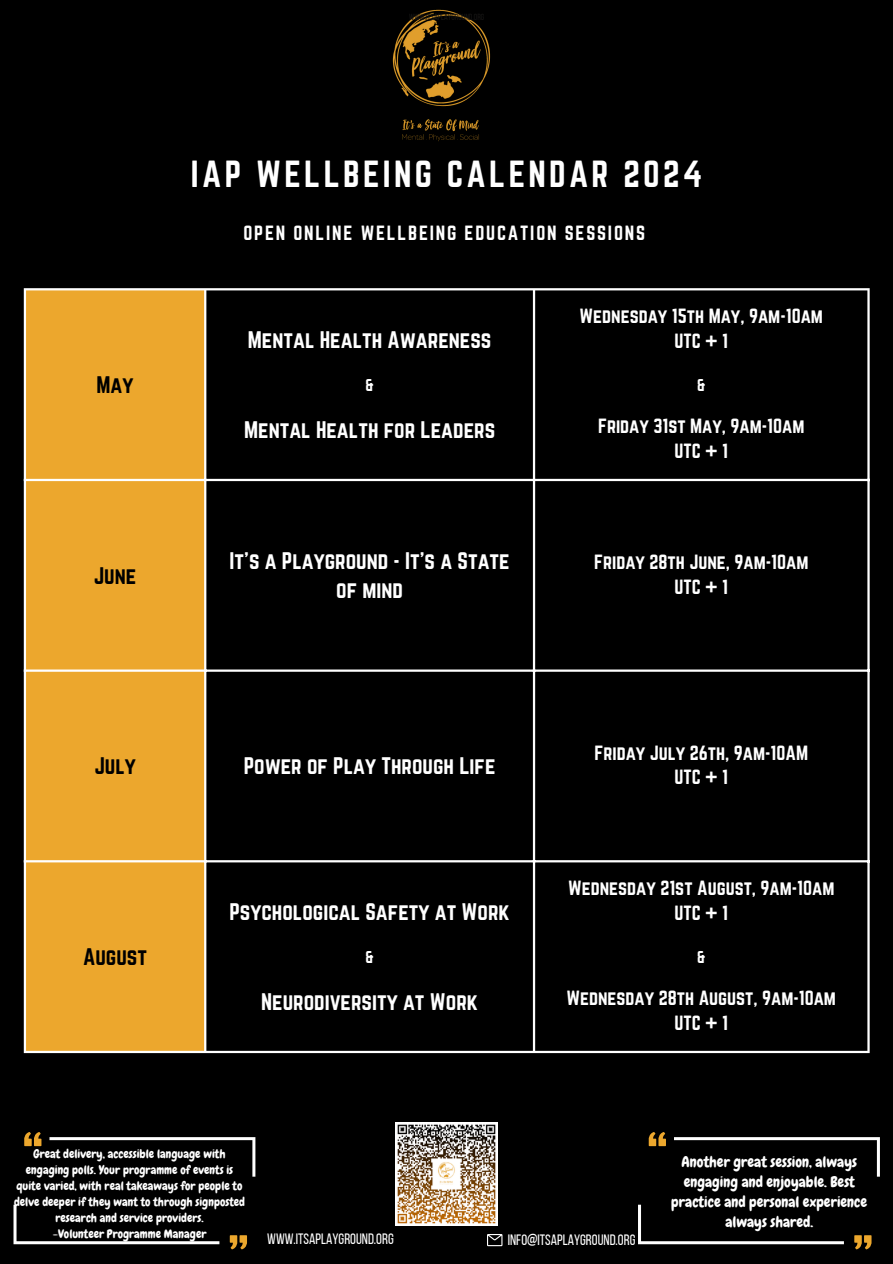
<style>
.page{position:relative;width:893px;height:1264px;background:#fff}
.page>*{position:absolute;margin:0;border:0;box-sizing:border-box;transform-origin:0 0}
.t1{font:33px "Norwester";letter-spacing:.1em;color:#fff}
.t2{font:21px/29.2px "Norwester";color:#fff;text-align:center}
.t3{font:21px "Norwester";color:#000}
.t4{font:18px "Norwester";color:#fff}
.t5{font:18px "Norwester";letter-spacing:.1em;color:#fff}
.t6{font:15px/20.2px "Chewy";color:#fff;text-align:center}
.t7{font:15px "Bebas Neue";color:#fff}
.t8{font:15px "Norwester";color:#fff}
.t9{font:12px/16px "Chewy";color:#fff;text-align:center}
.t10{font:8.85px "Bebas Neue";color:#171615}
</style>
<div class="page">
<div style="left:0;top:0;width:892px;height:1263px;background:#000"></div>
<svg style="left:487px;top:1234px;width:15px;height:12px"></svg>
<img style="left:392px;top:9px;width:99px;height:133px">
<div style="left:26px;top:290px;width:178px;height:760px;background:#eca72d"></div>
<hr style="left:24px;top:290px;width:2px;height:760px;background:#fff">
<hr style="left:204px;top:290px;width:2px;height:760px;background:#fff">
<hr style="left:533px;top:290px;width:2px;height:760px;background:#fff">
<hr style="left:867px;top:290px;width:2px;height:760px;background:#fff">
<hr style="left:24px;top:288px;width:845px;height:2px;background:#fff">
<hr style="left:24px;top:479px;width:845px;height:2px;background:#fff">
<hr style="left:24px;top:669px;width:845px;height:2px;background:#fff">
<hr style="left:24px;top:860px;width:845px;height:2px;background:#fff">
<hr style="left:24px;top:1050px;width:845px;height:3px;background:#fff">
<svg style="left:24px;top:1132px;width:17px;height:14px"></svg>
<svg style="left:230px;top:1235px;width:17px;height:14px"></svg>
<svg style="left:49px;top:1137px;width:206px;height:39px"></svg>
<svg style="left:14px;top:1204px;width:205px;height:40px"></svg>
<svg style="left:648px;top:1132px;width:18px;height:14px"></svg>
<svg style="left:854px;top:1235px;width:17px;height:14px"></svg>
<svg style="left:674px;top:1137px;width:205px;height:39px"></svg>
<svg style="left:638px;top:1204px;width:205px;height:40px"></svg>
<img style="left:395px;top:1122px;width:103px;height:103px">
<p class="t10" style="left:409px;top:13px;width:77px">WWW.ITSAPLAYGROUND.ORG</p>
<p class="t3" style="left:97px;top:372px;width:39px">May</p>
<p class="t3" style="left:94px;top:562px;width:44px">June</p>
<p class="t1" style="left:191px;top:154px;width:513px">IAP WELLBEING CALENDAR 2024</p>
<p class="t5" style="left:243px;top:222px;width:403px">OPEN ONLINE WELLBEING EDUCATION SESSIONS</p>
<p class="t2" style="left:248px;top:325px;width:245px">Mental Health Awareness</p>
<p class="t8" style="left:365px;top:375px;width:10px">&amp;</p>
<p class="t2" style="left:244px;top:415px;width:252px">Mental Health for Leaders</p>
<p class="t4" style="left:579px;top:305px;width:245px">Wednesday 15th May, 9am-10am</p>
<p class="t4" style="left:674px;top:330px;width:55px">UTC + 1</p>
<p class="t8" style="left:697px;top:375px;width:10px">&amp;</p>
<p class="t4" style="left:598px;top:415px;width:208px">Friday 31st May, 9am-10am</p>
<p class="t4" style="left:674px;top:440px;width:55px">UTC + 1</p>
<p class="t2" style="left:229px;top:546px;width:282px">It’s a Playground - It’s a State of mind</p>
<p class="t4" style="left:594px;top:551px;width:216px">Friday 28th June, 9am-10am</p>
<p class="t4" style="left:674px;top:575px;width:55px">UTC + 1</p>
<p class="t3" style="left:94px;top:753px;width:43px">July</p>
<p class="t2" style="left:244px;top:751px;width:253px">Power of Play Through Life</p>
<p class="t3" style="left:83px;top:943px;width:65px">August</p>
<p class="t2" style="left:229px;top:896px;width:282px">Psychological Safety at Work</p>
<p class="t8" style="left:365px;top:947px;width:10px">&amp;</p>
<p class="t2" style="left:261px;top:986px;width:218px">Neurodiversity at Work</p>
<p class="t4" style="left:594px;top:741px;width:215px">Friday July 26th, 9am-10AM</p>
<p class="t4" style="left:674px;top:766px;width:55px">UTC + 1</p>
<p class="t4" style="left:568px;top:877px;width:268px">Wednesday 21st August, 9am-10am</p>
<p class="t4" style="left:674px;top:901px;width:55px">UTC + 1</p>
<p class="t8" style="left:697px;top:947px;width:10px">&amp;</p>
<p class="t4" style="left:566px;top:987px;width:271px">Wednesday 28th August, 9am-10am</p>
<p class="t4" style="left:674px;top:1012px;width:55px">UTC + 1</p>
<p class="t9" style="left:14px;top:1145px;width:232px">Great delivery, accessible language with engaging polls. Your programme of events is quite varied, with real takeaways for people to delve deeper if they want to through signposted research and service providers.</p>
<p class="t9" style="left:53px;top:1225px;width:155px">-Volunteer Programme Manager</p>
<p class="t7" style="left:267px;top:1232px;width:128px">WWW.ITSAPLAYGROUND.ORG</p>
<p class="t7" style="left:507px;top:1233px;width:129px">INFO@ITSAPLAYGROUND.ORG</p>
<p class="t6" style="left:671px;top:1151px;width:197px">Another great session, always engaging and enjoyable. Best practice and personal experience always shared.</p>
</div>
